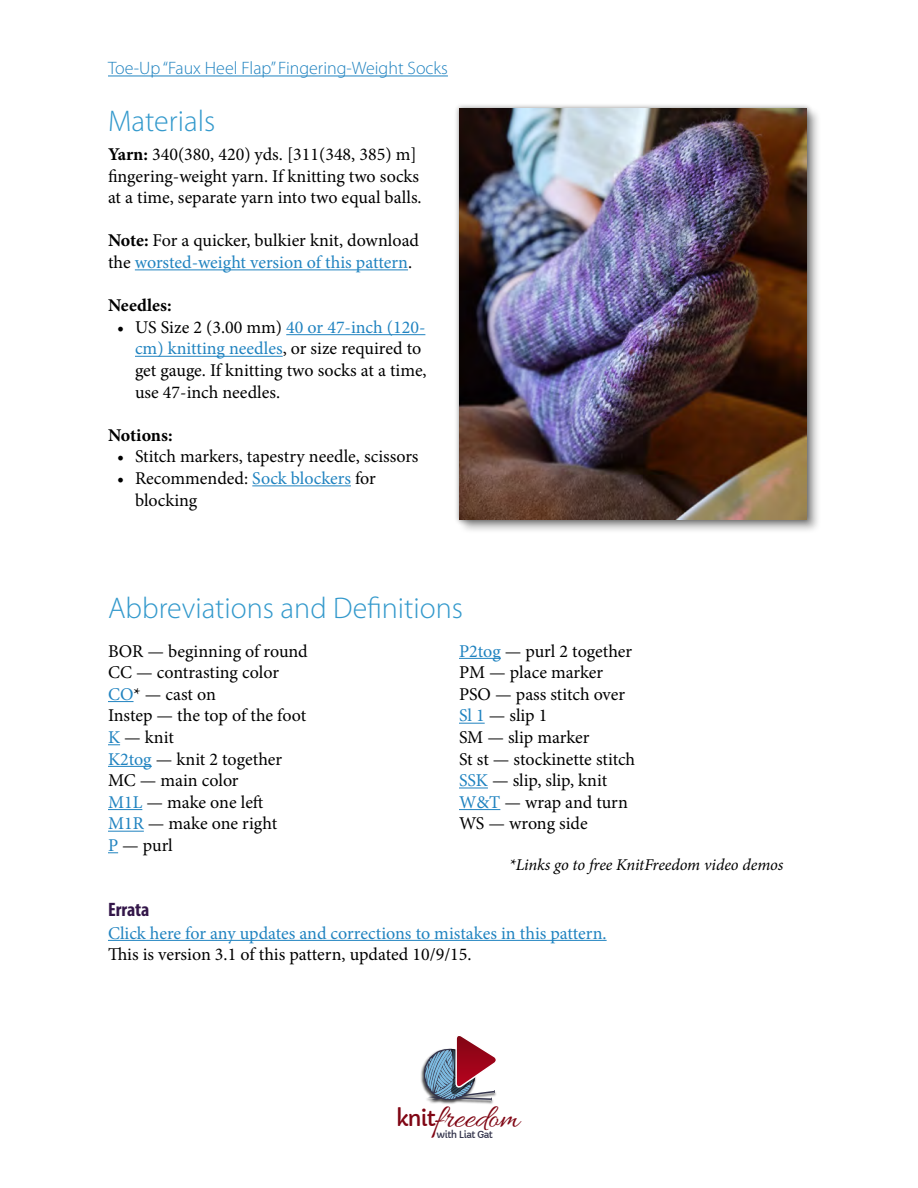
<style>
.page{position:relative;width:918px;height:1188px;background:#fff}
.page>*{position:absolute;margin:0;border:0;box-sizing:border-box;transform-origin:0 0}
.t1{font:33.45px "Allura";color:#800614}
.t2{font:300 30px "Myriad Pro";color:#39c}
.t3{font:700 condensed 19.5px "Myriad Pro";color:#331649}
.t4{font:18px/21.6px "Minion Pro";color:#000}
.t5{font:18px "Minion Pro";letter-spacing:-.005em;color:#2083c0}
.t6{font:300 18px "Myriad Pro";color:#2083c0}
.t7{font:700 18px "Minion Pro";color:#000}
.t8{font:italic 16.5px "Minion Pro";letter-spacing:-.005em;color:#000}
.t9{font:9.6px "Capriola";letter-spacing:-.05em;color:#33344c}
.s1{font-weight:700}
.s2{color:#2083c0}
.s3{font-family:"Capriola";font-size:21.45px}
</style>
<div class="page">
<hr style="left:108px;top:76px;width:340px;height:1px;background:#2083c0">
<img style="left:421px;top:1064px;width:72px;height:40px">
<svg style="left:424px;top:1036px;width:72px;height:65px"></svg>
<div style="left:457px;top:106px;width:364px;height:428px;background:#000;opacity:.35"></div>
<div style="left:453px;top:103px;width:359px;height:423px;background:#000;opacity:.45"></div>
<img style="left:459px;top:108px;width:348px;height:412px">
<svg style="left:108px;top:701px;width:26px;height:1px"></svg>
<svg style="left:108px;top:744px;width:12px;height:1px"></svg>
<hr style="left:108px;top:766px;width:44px;height:1px;background:#2083c0">
<hr style="left:108px;top:809px;width:34px;height:1px;background:#2083c0">
<hr style="left:108px;top:831px;width:36px;height:1px;background:#2083c0">
<hr style="left:459px;top:658px;width:42px;height:1px;background:#2083c0">
<svg style="left:459px;top:723px;width:26px;height:1px"></svg>
<svg style="left:459px;top:788px;width:29px;height:1px"></svg>
<hr style="left:459px;top:809px;width:41px;height:1px;background:#2083c0">
<hr style="left:108px;top:940px;width:499px;height:1px;background:#2083c0">
<hr style="left:135px;top:269px;width:273px;height:1px;background:#2083c0">
<hr style="left:286px;top:334px;width:139px;height:1px;background:#2083c0">
<hr style="left:135px;top:356px;width:148px;height:1px;background:#2083c0">
<hr style="left:252px;top:485px;width:99px;height:1px;background:#2083c0">
<p class="t6" style="left:108px;top:58px;width:341px">Toe-Up “Faux Heel Flap” Fingering-Weight Socks</p>
<h2 class="t2" style="left:108px;top:104px;width:109px">Materials</h2>
<p class="t4" style="left:108px;top:144px;width:315px"><span class="s1">Yarn:</span> 340(380, 420) yds. [311(348, 385) m] fingering-weight yarn. If knitting two socks at a time, separate yarn into two equal balls.</p>
<p class="t4" style="left:108px;top:230px;width:313px"><span class="s1">Note:</span> For a quicker, bulkier knit, download the <span class="s2">worsted-weight version of this pattern</span>.</p>
<p class="t7" style="left:108px;top:293px;width:65px">Needles:</p>
<p class="t4" style="left:135px;top:316px;width:293px;text-indent:-18px">• US Size 2 (3.00 mm) <span class="s2">40 or 47-inch (120- cm) knitting needles</span>, or size required to get gauge. If knitting two socks at a time, use 47-inch needles.</p>
<p class="t7" style="left:108px;top:422px;width:66px">Notions:</p>
<p class="t4" style="left:117px;top:446px;width:303px">• Stitch markers, tapestry needle, scissors</p>
<p class="t4" style="left:135px;top:468px;width:242px;text-indent:-18px">• Recommended: <span class="s2">Sock blockers</span> for blocking</p>
<h2 class="t2" style="left:108px;top:592px;width:357px">Abbreviations and Definitions</h2>
<p class="t4" style="left:108px;top:640px;width:201px">BOR — beginning of round<br>CC — contrasting color<br><span class="s2">CO</span>* — cast on<br>Instep — the top of the foot<br><span class="s2">K</span> — knit<br><span class="s2">K2tog</span> — knit 2 together<br>MC — main color<br><span class="s2">M1L</span> — make one left<br><span class="s2">M1R</span> — make one right<br><span class="s2">P</span> — purl</p>
<p class="t4" style="left:459px;top:640px;width:178px"><span class="s2">P2tog</span> — purl 2 together<br>PM — place marker<br>PSO — pass stitch over<br><span class="s2">Sl 1</span> — slip 1<br>SM — slip marker<br>St st — stockinette stitch<br><span class="s2">SSK</span> — slip, slip, knit<br><span class="s2">W&amp;T</span> — wrap and turn<br>WS — wrong side</p>
<p class="t8" style="left:509px;top:853px;width:276px">*Links go to free KnitFreedom video demos</p>
<p class="t3" style="left:108px;top:897px;width:43px">Errata</p>
<p class="t5" style="left:108px;top:921px;width:500px">Click here for any updates and corrections to mistakes in this pattern.</p>
<p class="t4" style="left:108px;top:944px;width:365px">This is version 3.1 of this pattern, updated 10/9/15.</p>
<h1 class="t1" style="left:396px;top:1099px;width:125px"><span class="s3">knit</span>freedom</h1>
<p class="t9" style="left:436px;top:1128px;width:58px">with Liat Gat</p>
</div>
